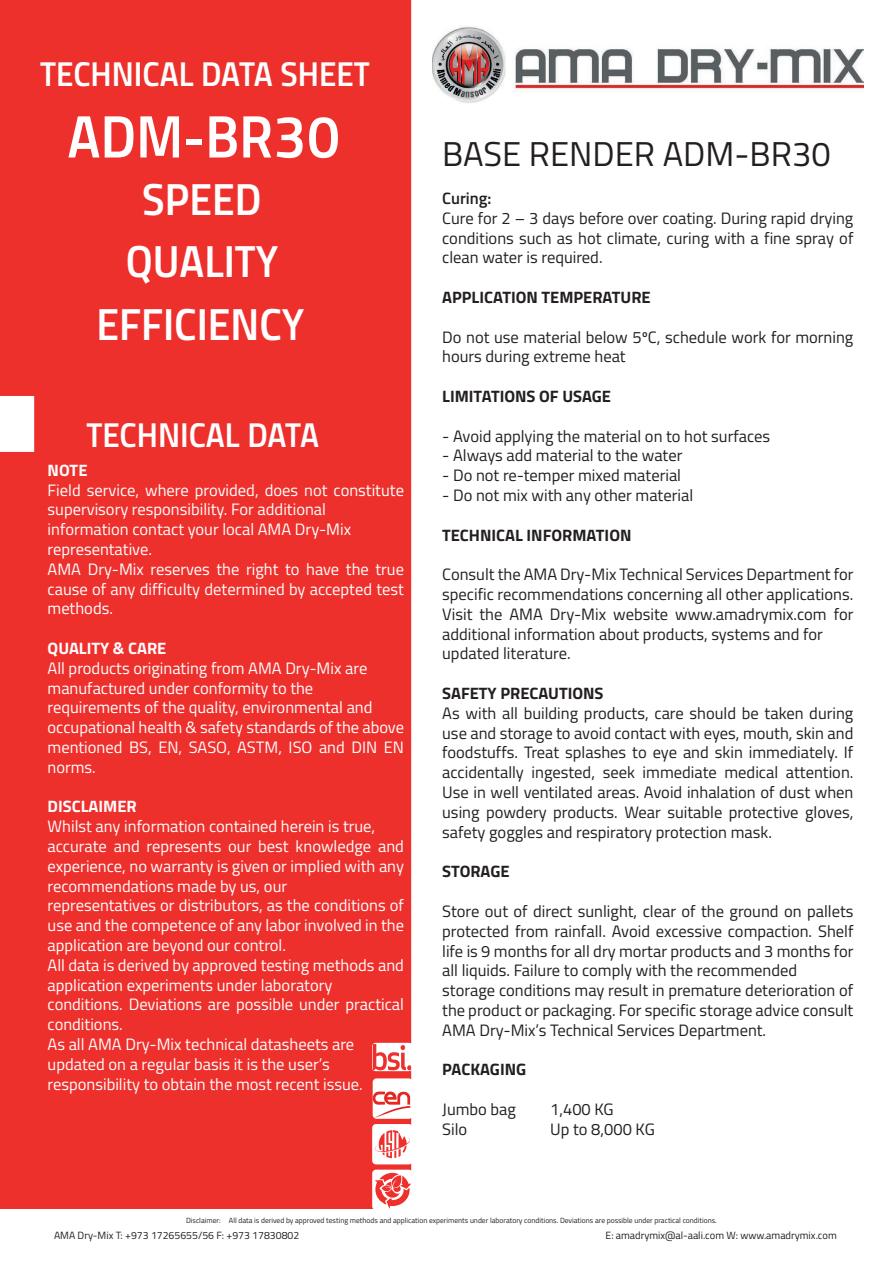
<style>
.page{position:relative;width:893px;height:1263px;background:#fff}
.page>*{position:absolute;margin:0;border:0;box-sizing:border-box;transform-origin:0 0}
.t1{font:60px "Titillium Semibold Upright";color:#fff}
.t2{font:45px "Titillium Semibold Upright";color:#fff}
.t3{font:34.5px "Titillium Semibold Upright";color:#fff}
.t4{font:34.5px "Titillium";color:#231f20}
.t5{font:16.5px/19.8px "Titillium";color:#231f20;text-align:justify}
.t6{font:16.5px/19.8px "Titillium";color:#fff;text-align:justify}
.t7{font:700 16.5px "Titillium";color:#231f20}
.t8{font:700 16.5px "Titillium";color:#fff}
.t9{font:600 16.5px "Titillium";color:#231f20}
.t10{font:10.5px "Titillium";color:#231f20}
.t11{font:7.5px "Titillium";color:#231f20}
</style>
<div class="page">
<div style="left:0;top:0;width:411px;height:1209px;background:#ee302d"></div>
<img style="left:432px;top:26px;width:431px;height:77px">
<svg style="left:372px;top:1124px;width:40px;height:40px"></svg>
<svg style="left:372px;top:1170px;width:40px;height:39px"></svg>
<svg style="left:372px;top:1043px;width:40px;height:28px"></svg>
<div style="left:373px;top:1078px;width:40px;height:41px;background:#fff;border-radius:4px"></div>
<svg style="left:373px;top:1091px;width:38px;height:27px"></svg>
<p class="t3" style="left:40px;top:48px;width:331px">TECHNICAL DATA SHEET</p>
<p class="t1" style="left:67px;top:91px;width:274px">ADM-BR30</p>
<p class="t2" style="left:142px;top:164px;width:121px">SPEED</p>
<p class="t2" style="left:126px;top:227px;width:154px">QUALITY</p>
<p class="t2" style="left:97px;top:290px;width:209px">EFFICIENCY</p>
<p class="t3" style="left:86px;top:408px;width:234px">TECHNICAL DATA</p>
<p class="t8" style="left:48px;top:457px;width:41px">NOTE</p>
<p class="t6" style="left:48px;top:479px;width:358px">Field service, where provided, does not constitute supervisory responsibility. For additional</p>
<p class="t6" style="left:48px;top:519px;width:305px">information contact your local AMA Dry-Mix</p>
<p class="t6" style="left:48px;top:538px;width:106px">representative.</p>
<p class="t6" style="left:48px;top:558px;width:358px">AMA Dry-Mix reserves the right to have the true cause of any difficulty determined by accepted test methods.</p>
<p class="t8" style="left:48px;top:636px;width:120px">QUALITY &amp; CARE</p>
<p class="t6" style="left:48px;top:657px;width:321px">All products originating from AMA Dry-Mix are</p>
<p class="t6" style="left:48px;top:677px;width:267px">manufactured under conformity to the</p>
<p class="t6" style="left:48px;top:697px;width:326px">requirements of the quality, environmental and</p>
<p class="t6" style="left:48px;top:717px;width:358px">occupational health &amp; safety standards of the above mentioned BS, EN, SASO, ASTM, ISO and DIN EN norms.</p>
<p class="t8" style="left:48px;top:794px;width:91px">DISCLAIMER</p>
<p class="t6" style="left:48px;top:816px;width:329px">Whilst any information contained herein is true,</p>
<p class="t6" style="left:48px;top:835px;width:358px">accurate and represents our best knowledge and experience, no warranty is given or implied with any recommendations made by us, our</p>
<p class="t6" style="left:48px;top:895px;width:358px">representatives or distributors, as the conditions of use and the competence of any labor involved in the application are beyond our control.</p>
<p class="t6" style="left:48px;top:954px;width:358px">All data is derived by approved testing methods and application experiments under laboratory</p>
<p class="t6" style="left:48px;top:994px;width:358px">conditions. Deviations are possible under practical conditions.</p>
<p class="t6" style="left:48px;top:1033px;width:308px">As all AMA Dry-Mix technical datasheets are</p>
<p class="t6" style="left:48px;top:1053px;width:284px">updated on a regular basis it is the user’s</p>
<p class="t6" style="left:48px;top:1073px;width:317px">responsibility to obtain the most recent issue.</p>
<p class="t4" style="left:442px;top:129px;width:390px">BASE RENDER ADM-BR30</p>
<p class="t9" style="left:442px;top:186px;width:51px">Curing:</p>
<p class="t5" style="left:442px;top:207px;width:413px">Cure for 2 – 3 days before over coating. During rapid drying conditions such as hot climate, curing with a fine spray of clean water is required.</p>
<p class="t7" style="left:442px;top:285px;width:210px">APPLICATION TEMPERATURE</p>
<p class="t5" style="left:442px;top:326px;width:413px">Do not use material below 5ºC, schedule work for morning hours during extreme heat</p>
<p class="t7" style="left:442px;top:384px;width:170px">LIMITATIONS OF USAGE</p>
<p class="t5" style="left:442px;top:425px;width:329px">- Avoid applying the material on to hot surfaces</p>
<p class="t5" style="left:442px;top:445px;width:242px">- Always add material to the water</p>
<p class="t5" style="left:442px;top:465px;width:240px">- Do not re-temper mixed material</p>
<p class="t5" style="left:442px;top:485px;width:252px">- Do not mix with any other material</p>
<p class="t7" style="left:442px;top:522px;width:191px">TECHNICAL INFORMATION</p>
<p class="t5" style="left:442px;top:564px;width:413px">Consult the AMA Dry-Mix Technical Services Department for specific recommendations concerning all other applications.</p>
<p class="t5" style="left:442px;top:603px;width:413px">Visit the AMA Dry-Mix website www.amadrymix.com for additional information about products, systems and for</p>
<p class="t5" style="left:442px;top:643px;width:130px">updated literature.</p>
<p class="t7" style="left:442px;top:681px;width:163px">SAFETY PRECAUTIONS</p>
<p class="t5" style="left:442px;top:702px;width:413px">As with all building products, care should be taken during use and storage to avoid contact with eyes, mouth, skin and foodstuffs. Treat splashes to eye and skin immediately. If accidentally ingested, seek immediate medical attention.<br>Use in well ventilated areas. Avoid inhalation of dust when using powdery products. Wear suitable protective gloves, safety goggles and respiratory protection mask.</p>
<p class="t7" style="left:442px;top:859px;width:69px">STORAGE</p>
<p class="t5" style="left:442px;top:900px;width:413px">Store out of direct sunlight, clear of the ground on pallets protected from rainfall. Avoid excessive compaction. Shelf life is 9 months for all dry mortar products and 3 months for all liquids. Failure to comply with the recommended</p>
<p class="t5" style="left:442px;top:980px;width:413px">storage conditions may result in premature deterioration of the product or packaging. For specific storage advice consult AMA Dry-Mix’s Technical Services Department.</p>
<p class="t7" style="left:442px;top:1057px;width:86px">PACKAGING</p>
<p class="t5" style="left:442px;top:1098px;width:75px">Jumbo bag</p>
<p class="t5" style="left:550px;top:1098px;width:65px">1,400 KG</p>
<p class="t5" style="left:442px;top:1118px;width:27px">Silo</p>
<p class="t5" style="left:550px;top:1118px;width:106px">Up to 8,000 KG</p>
<p class="t11" style="left:186px;top:1215px;width:532px">Disclaimer: All data is derived by approved testing methods and application experiments under laboratory conditions. Deviations are possible under practical conditions.</p>
<p class="t10" style="left:54px;top:1227px;width:247px">AMA Dry-Mix T: +973 17265655/56 F: +973 17830802</p>
<p class="t10" style="left:605px;top:1227px;width:233px">E: amadrymix@al-aali.com W: www.amadrymix.com</p>
</div>
